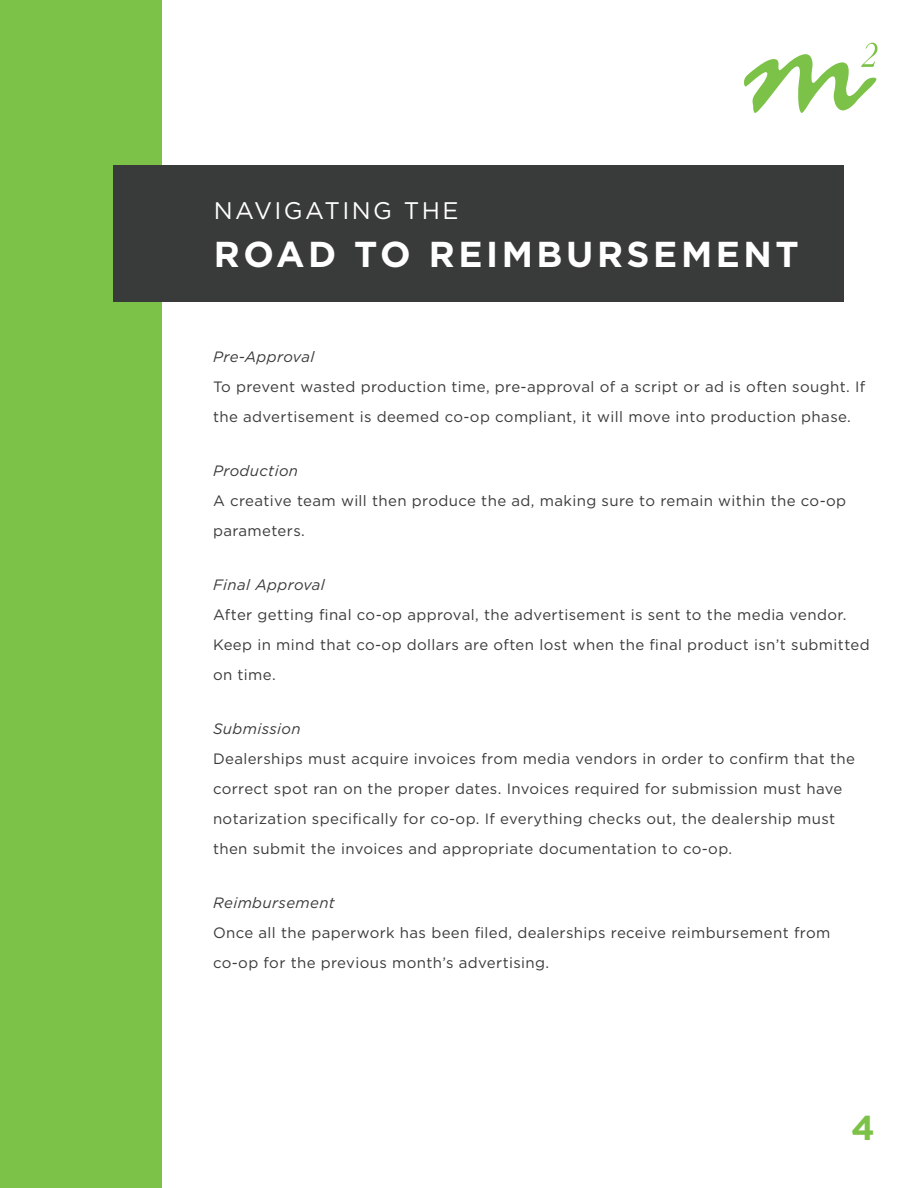
<style>
.page{position:relative;width:918px;height:1188px;background:#fff}
.page>*{position:absolute;margin:0;border:0;box-sizing:border-box;transform-origin:0 0}
.t1{font:700 36px "Gotham";letter-spacing:.1em;color:#fff}
.t2{font:700 34.5px "Gotham";color:#7dc248}
.t3{font:24px "Gotham";letter-spacing:.1em;color:#fff}
.t4{font:15px/30px "Gotham";letter-spacing:.025em;color:#393b3a}
.t5{font:italic 15px "Gotham";letter-spacing:.025em;color:#393b3a}
</style>
<div class="page">
<div style="left:0;top:0;width:162px;height:1188px;background:#7dc248"></div>
<svg style="left:744px;top:43px;width:134px;height:70px"></svg>
<div style="left:113px;top:166px;width:731px;height:136px;background:#393b3a"></div>
<h3 class="t3" style="left:214px;top:195px;width:246px">NAVIGATING THE</h3>
<h1 class="t1" style="left:214px;top:231px;width:587px">ROAD TO REIMBURSEMENT</h1>
<p class="t5" style="left:213px;top:347px;width:103px">Pre-Approval</p>
<p class="t4" style="left:213px;top:371px;width:654px">To prevent wasted production time, pre-approval of a script or ad is often sought. If the advertisement is deemed co-op compliant, it will move into production phase.</p>
<p class="t5" style="left:213px;top:461px;width:87px">Production</p>
<p class="t4" style="left:213px;top:485px;width:635px">A creative team will then produce the ad, making sure to remain within the co-op parameters.</p>
<p class="t5" style="left:213px;top:575px;width:113px">Final Approval</p>
<p class="t4" style="left:213px;top:599px;width:658px">After getting final co-op approval, the advertisement is sent to the media vendor.<br>Keep in mind that co-op dollars are often lost when the final product isn’t submitted on time.</p>
<p class="t5" style="left:213px;top:719px;width:89px">Submission</p>
<p class="t4" style="left:213px;top:743px;width:644px">Dealerships must acquire invoices from media vendors in order to confirm that the correct spot ran on the proper dates. Invoices required for submission must have notarization specifically for co-op. If everything checks out, the dealership must then submit the invoices and appropriate documentation to co-op.</p>
<p class="t5" style="left:213px;top:893px;width:123px">Reimbursement</p>
<p class="t4" style="left:213px;top:917px;width:619px">Once all the paperwork has been filed, dealerships receive reimbursement from co-op for the previous month’s advertising.</p>
<h2 class="t2" style="left:851px;top:1104px;width:25px">4</h2>
</div>
